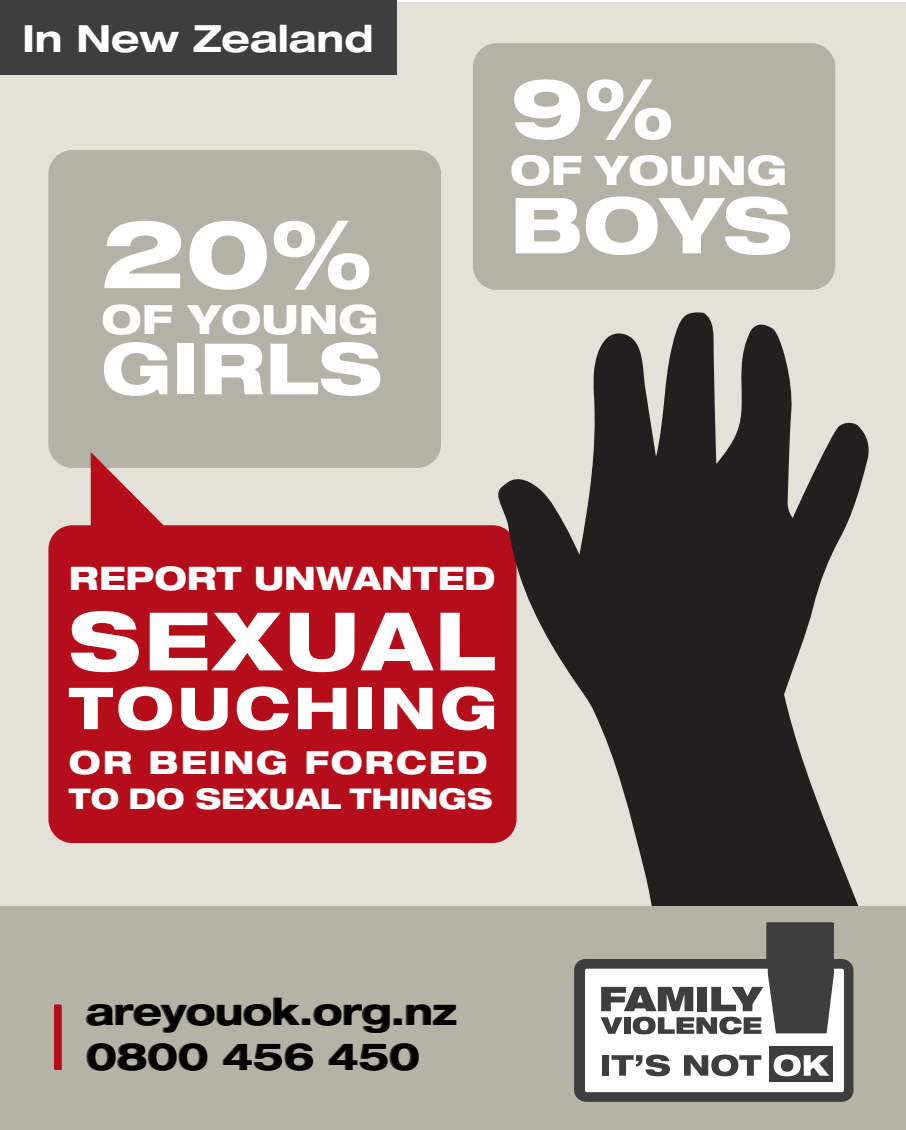
<style>
.page{position:relative;width:906px;height:1130px;background:#fff}
.page>*{position:absolute;margin:0;border:0;box-sizing:border-box;transform-origin:0 0}
.t1{font:800 expanded 95.1px "Helvetica Neue";color:#fff}
.t2{font:800 expanded 83.55px "Helvetica Neue";color:#fff}
.t3{font:800 expanded 80.7px "Helvetica Neue";letter-spacing:.04em;color:#fff}
.t4{font:800 expanded 77.25px "Helvetica Neue";color:#fff}
.t5{font:800 expanded 70.8px "Helvetica Neue";color:#fff}
.t6{font:800 expanded 57.9px "Helvetica Neue";letter-spacing:.06em;color:#fff}
.t7{font:800 expanded 40.8px "Helvetica Neue";color:#fff}
.t8{font:800 expanded 40.35px "Helvetica Neue";color:#fff}
.t9{font:700 expanded 37.5px/45px "Helvetica Neue";color:#000}
.t10{font:700 expanded 37.5px "Helvetica Neue";color:#fff}
.t11{font:800 expanded 32.55px "Helvetica Neue";color:#fff}
.t12{font:800 expanded 31.95px "Helvetica Neue";letter-spacing:.06em;color:#fff}
.t13{font:800 expanded 28.65px "Helvetica Neue";color:#fff}
</style>
<div class="page">
<div style="left:0;top:906px;width:906px;height:224px;background:#b5b2a6"></div>
<div style="left:54px;top:1004px;width:6px;height:65px;background:#b50e1a"></div>
<div style="left:0;top:2px;width:906px;height:903px;background:#e4e1d8"></div>
<div style="left:473px;top:43px;width:362px;height:247px;background:#b4b1a7;border-radius:24px"></div>
<div style="left:48px;top:150px;width:393px;height:318px;background:#b4b1a7;border-radius:24px"></div>
<svg style="left:48px;top:452px;width:448px;height:391px;fill:#b50e1a"></svg>
<svg style="left:496px;top:312px;width:373px;height:593px;fill:#231f20"></svg>
<svg style="left:574px;top:922px;width:280px;height:179px"></svg>
<div style="left:55px;top:1004px;width:7px;height:65px;background:#b50e1a"></div>
<div style="left:0;top:0;width:396px;height:75px;background:#3e3e3f"></div>
<p class="t10" style="left:22px;top:15px;width:353px">In New Zealand</p>
<h1 class="t1" style="left:101px;top:193px;width:273px">20%</h1>
<p class="t8" style="left:101px;top:293px;width:279px">OF YOUNG</p>
<h3 class="t5" style="left:101px;top:323px;width:282px">GIRLS</h3>
<h2 class="t2" style="left:510px;top:55px;width:165px">9%</h2>
<p class="t7" style="left:510px;top:144px;width:279px">OF YOUNG</p>
<h3 class="t4" style="left:510px;top:176px;width:283px">BOYS</h3>
<p class="t11" style="left:69px;top:557px;width:428px">REPORT UNWANTED</p>
<h3 class="t3" style="left:69px;top:589px;width:429px">SEXUAL</h3>
<h3 class="t6" style="left:69px;top:671px;width:431px">TOUCHING</h3>
<p class="t12" style="left:69px;top:742px;width:420px">OR BEING FORCED</p>
<p class="t13" style="left:69px;top:780px;width:425px">TO DO SEXUAL THINGS</p>
<p class="t9" style="left:87px;top:988px;width:372px">areyouok.org.nz<br>0800 456 450</p>
</div>
